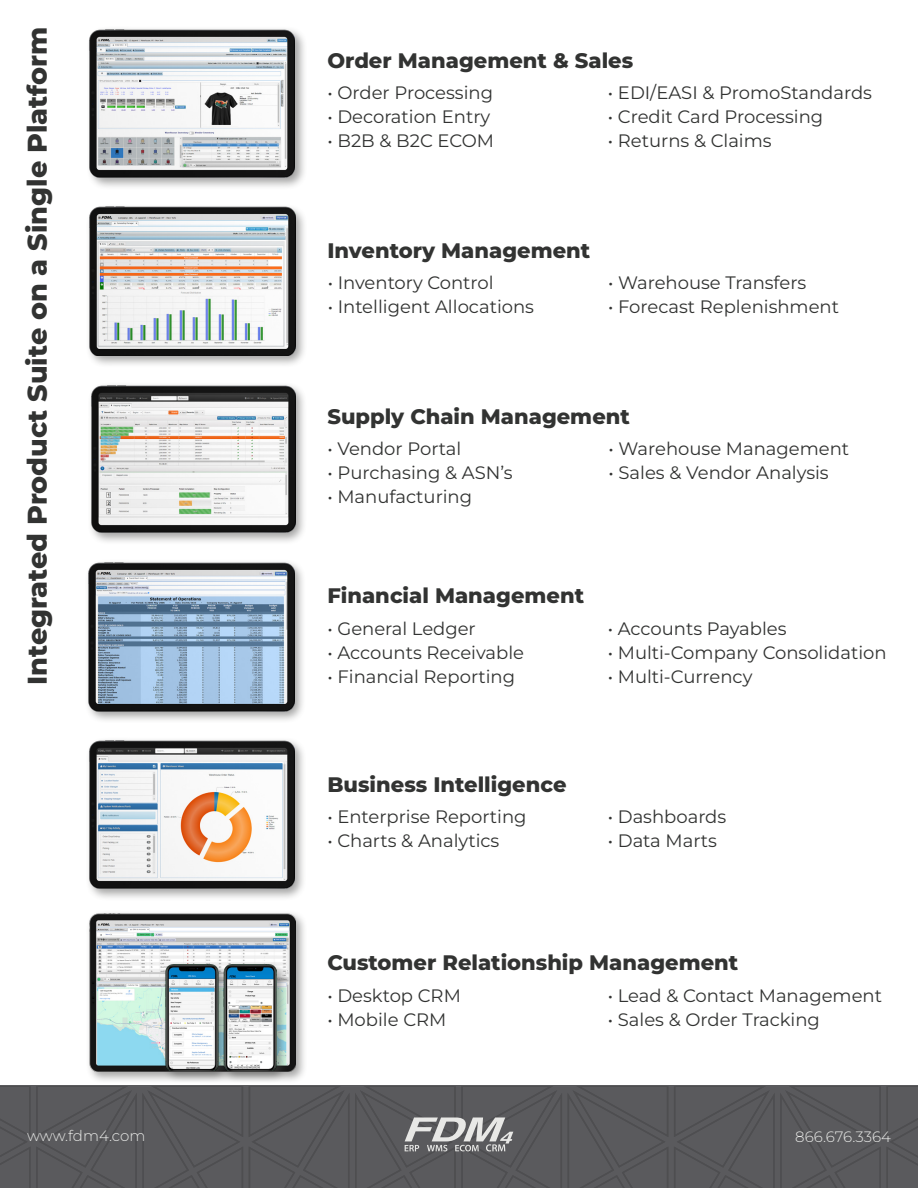
<style>
.page{position:relative;width:918px;height:1188px;background:#fff}
.page>*{position:absolute;margin:0;border:0;box-sizing:border-box;transform-origin:0 0}
._17_Small_title_black_Roboto{font:100 27px "Montserrat";color:#323332}
._14_Small_title_black_Roboto{font:100 21px "Montserrat";color:#323332}
._7_Content_black_Roboto{font:100 18px "Montserrat";color:#323332}
.t1{font:100 15px "Montserrat";color:#e8e9e7}
</style>
<div class="page">
<div style="left:86px;top:204px;width:222px;height:164px;background:#494948;opacity:.5"></div>
<img style="left:90px;top:207px;width:206px;height:148px">
<div style="left:85px;top:909px;width:223px;height:175px;background:#494948;opacity:.5"></div>
<img style="left:89px;top:913px;width:206px;height:159px">
<div style="left:161px;top:961px;width:128px;height:122px;background:#494948;opacity:.5"></div>
<img style="left:165px;top:965px;width:112px;height:106px">
<div style="left:87px;top:382px;width:221px;height:163px;background:#494948;opacity:.5"></div>
<img style="left:90px;top:385px;width:205px;height:148px">
<div style="left:85px;top:559px;width:222px;height:164px;background:#494948;opacity:.5"></div>
<img style="left:89px;top:563px;width:205px;height:148px">
<div style="left:85px;top:737px;width:222px;height:164px;background:#494948;opacity:.5"></div>
<img style="left:88px;top:740px;width:206px;height:149px">
<div style="left:86px;top:26px;width:221px;height:164px;background:#494948;opacity:.5"></div>
<img style="left:89px;top:29px;width:206px;height:149px">
<div style="left:0;top:1086px;width:918px;height:102px;background:#5a5a5d"></div>
<svg style="left:405px;top:1118px;width:108px;height:33px"></svg>
<p class="_17_Small_title_black_Roboto" style="left:20px;top:685px;width:659px;rotate:-90deg">Integrated Product Suite on a Single Platform</p>
<p class="_14_Small_title_black_Roboto" style="left:327px;top:47px;width:307px">Order Management &amp; Sales</p>
<p class="_7_Content_black_Roboto" style="left:327px;top:81px;width:167px">• Order Processing</p>
<p class="_7_Content_black_Roboto" style="left:327px;top:105px;width:164px">• Decoration Entry</p>
<p class="_7_Content_black_Roboto" style="left:327px;top:129px;width:168px">• B2B &amp; B2C ECOM</p>
<p class="_7_Content_black_Roboto" style="left:608px;top:81px;width:266px">• EDI/EASI &amp; PromoStandards</p>
<p class="_7_Content_black_Roboto" style="left:608px;top:105px;width:217px">• Credit Card Processing</p>
<p class="_7_Content_black_Roboto" style="left:608px;top:129px;width:165px">• Returns &amp; Claims</p>
<p class="_14_Small_title_black_Roboto" style="left:327px;top:237px;width:264px">Inventory Management</p>
<p class="_7_Content_black_Roboto" style="left:328px;top:271px;width:168px">• Inventory Control</p>
<p class="_7_Content_black_Roboto" style="left:328px;top:295px;width:208px">• Intelligent Allocations</p>
<p class="_7_Content_black_Roboto" style="left:608px;top:271px;width:200px">• Warehouse Transfers</p>
<p class="_7_Content_black_Roboto" style="left:608px;top:295px;width:233px">• Forecast Replenishment</p>
<p class="_14_Small_title_black_Roboto" style="left:327px;top:403px;width:304px">Supply Chain Management</p>
<p class="_7_Content_black_Roboto" style="left:327px;top:437px;width:135px">• Vendor Portal</p>
<p class="_7_Content_black_Roboto" style="left:327px;top:461px;width:187px">• Purchasing &amp; ASN’s</p>
<p class="_7_Content_black_Roboto" style="left:327px;top:485px;width:146px">• Manufacturing</p>
<p class="_7_Content_black_Roboto" style="left:609px;top:437px;width:242px">• Warehouse Management</p>
<p class="_7_Content_black_Roboto" style="left:609px;top:461px;width:222px">• Sales &amp; Vendor Analysis</p>
<p class="_14_Small_title_black_Roboto" style="left:327px;top:582px;width:258px">Financial Management</p>
<p class="_7_Content_black_Roboto" style="left:327px;top:617px;width:150px">• General Ledger</p>
<p class="_7_Content_black_Roboto" style="left:327px;top:641px;width:198px">• Accounts Receivable</p>
<p class="_7_Content_black_Roboto" style="left:327px;top:665px;width:189px">• Financial Reporting</p>
<p class="_7_Content_black_Roboto" style="left:608px;top:617px;width:180px">• Accounts Payables</p>
<p class="_7_Content_black_Roboto" style="left:608px;top:641px;width:280px">• Multi-Company Consolidation</p>
<p class="_7_Content_black_Roboto" style="left:608px;top:665px;width:146px">• Multi-Currency</p>
<p class="_14_Small_title_black_Roboto" style="left:327px;top:771px;width:241px">Business Intelligence</p>
<p class="_7_Content_black_Roboto" style="left:327px;top:805px;width:201px">• Enterprise Reporting</p>
<p class="_7_Content_black_Roboto" style="left:327px;top:829px;width:174px">• Charts &amp; Analytics</p>
<p class="_7_Content_black_Roboto" style="left:608px;top:805px;width:120px">• Dashboards</p>
<p class="_7_Content_black_Roboto" style="left:608px;top:829px;width:111px">• Data Marts</p>
<p class="_14_Small_title_black_Roboto" style="left:327px;top:950px;width:412px">Customer Relationship Management</p>
<p class="_7_Content_black_Roboto" style="left:327px;top:984px;width:135px">• Desktop CRM</p>
<p class="_7_Content_black_Roboto" style="left:327px;top:1008px;width:120px">• Mobile CRM</p>
<p class="_7_Content_black_Roboto" style="left:608px;top:984px;width:276px">• Lead &amp; Contact Management</p>
<p class="_7_Content_black_Roboto" style="left:608px;top:1008px;width:214px">• Sales &amp; Order Tracking</p>
<p class="t1" style="left:27px;top:1127px;width:120px">www.fdm4.com</p>
<p class="t1" style="left:795px;top:1127px;width:97px">866.676.3364</p>
</div>
